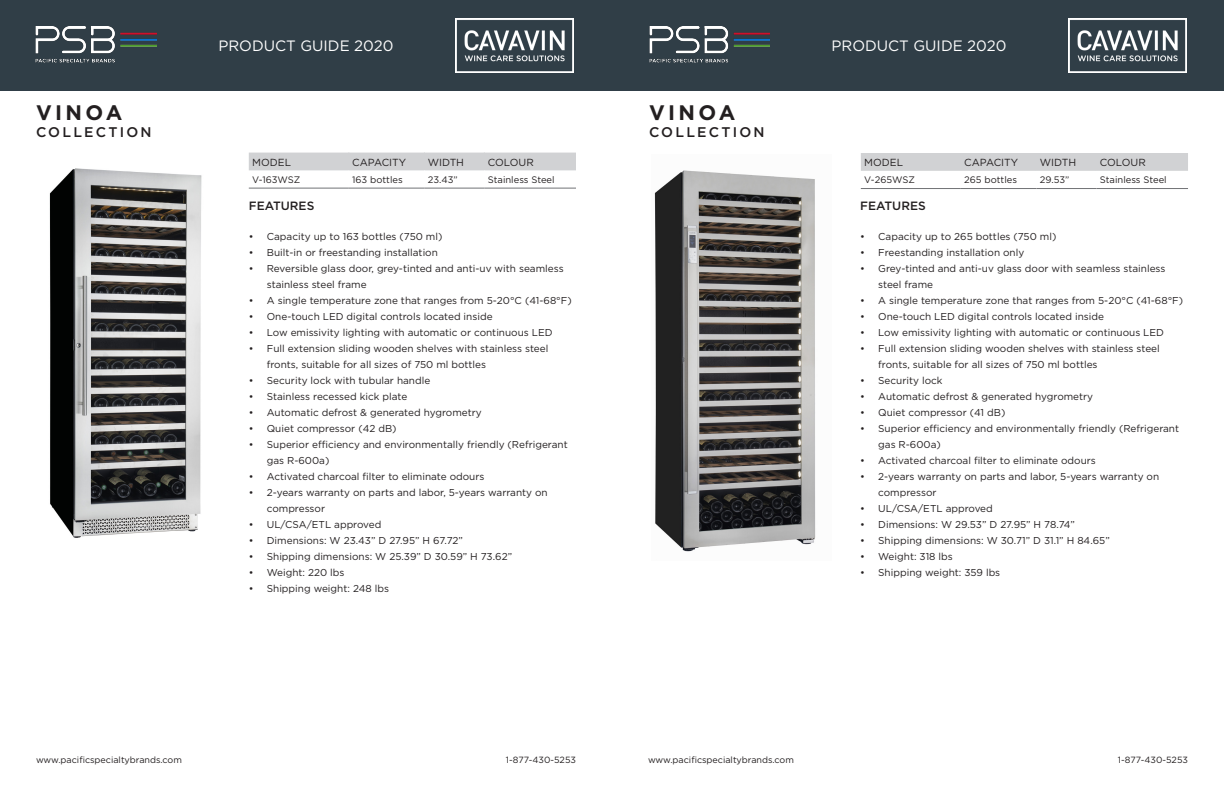
<style>
.page{position:relative;width:1224px;height:792px;background:#fff}
.page>*{position:absolute;margin:0;border:0;box-sizing:border-box;transform-origin:0 0}
.t1{font:700 21px "Gotham";letter-spacing:.16em;color:#231f20}
.t2{font:15px "Gotham";color:#fff}
.t3{font:500 14px "Gotham";letter-spacing:.16em;color:#231f20}
.t4{font:500 12px "Gotham";color:#231f20}
.t5{font:10.3px "Gotham";color:#231f20}
.t6{font:10px/16px "Gotham";color:#231f20}
.t7{font:9.4px "Gotham";color:#231f20}
.t8{font:9px "Gotham";color:#231f20}
</style>
<div class="page">
<div style="left:0;top:0;width:1224px;height:91px;background:#303e47"></div>
<img style="left:36px;top:27px;width:121px;height:36px">
<img style="left:455px;top:18px;width:119px;height:55px">
<svg style="left:249px;top:153px;width:327px;height:35px"></svg>
<hr style="left:249px;top:188px;width:100px;height:1px;background:#717275">
<hr style="left:349px;top:188px;width:75px;height:1px;background:#717275">
<hr style="left:424px;top:188px;width:60px;height:1px;background:#717275">
<hr style="left:484px;top:188px;width:92px;height:1px;background:#717275">
<img style="left:49px;top:168px;width:153px;height:370px">
<img style="left:649px;top:27px;width:121px;height:36px">
<img style="left:1068px;top:18px;width:119px;height:55px">
<img style="left:654px;top:170px;width:162px;height:382px">
<div style="left:861px;top:153px;width:327px;height:18px;background:#d1d2d4"></div>
<hr style="left:861px;top:188px;width:100px;height:1px;background:#717275">
<hr style="left:961px;top:188px;width:75px;height:1px;background:#717275">
<hr style="left:1036px;top:188px;width:60px;height:1px;background:#717275">
<hr style="left:1096px;top:188px;width:92px;height:1px;background:#717275">
<p class="t2" style="left:218px;top:36px;width:177px">PRODUCT GUIDE 2020</p>
<p class="t2" style="left:831px;top:36px;width:177px">PRODUCT GUIDE 2020</p>
<p class="t1" style="left:36px;top:98px;width:88px">VINOA</p>
<p class="t3" style="left:36px;top:122px;width:117px">COLLECTION</p>
<p class="t1" style="left:649px;top:98px;width:88px">VINOA</p>
<p class="t3" style="left:649px;top:122px;width:117px">COLLECTION</p>
<p class="t5" style="left:252px;top:155px;width:40px">MODEL</p>
<p class="t5" style="left:352px;top:155px;width:56px">CAPACITY</p>
<p class="t5" style="left:428px;top:155px;width:38px">WIDTH</p>
<p class="t5" style="left:488px;top:155px;width:47px">COLOUR</p>
<p class="t7" style="left:252px;top:174px;width:50px">V-163WSZ</p>
<p class="t7" style="left:352px;top:174px;width:52px">163 bottles</p>
<p class="t7" style="left:428px;top:174px;width:31px">23.43”</p>
<p class="t7" style="left:488px;top:174px;width:68px">Stainless Steel</p>
<p class="t5" style="left:864px;top:156px;width:40px">MODEL</p>
<p class="t5" style="left:964px;top:156px;width:56px">CAPACITY</p>
<p class="t5" style="left:1040px;top:156px;width:38px">WIDTH</p>
<p class="t5" style="left:1100px;top:156px;width:47px">COLOUR</p>
<p class="t7" style="left:864px;top:174px;width:52px">V-265WSZ</p>
<p class="t7" style="left:964px;top:174px;width:54px">265 bottles</p>
<p class="t7" style="left:1040px;top:174px;width:31px">29.53”</p>
<p class="t7" style="left:1100px;top:174px;width:68px">Stainless Steel</p>
<p class="t4" style="left:249px;top:198px;width:67px">FEATURES</p>
<p class="t6" style="left:249px;top:228px;width:195px">• Capacity up to 163 bottles (750 ml)</p>
<p class="t6" style="left:249px;top:244px;width:191px">• Built-in or freestanding installation</p>
<p class="t6" style="left:267px;top:260px;width:298px;text-indent:-18px">• Reversible glass door, grey-tinted and anti-uv with seamless stainless steel frame</p>
<p class="t6" style="left:249px;top:292px;width:324px">• A single temperature zone that ranges from 5-20°C (41-68°F)</p>
<p class="t6" style="left:249px;top:308px;width:245px">• One-touch LED digital controls located inside</p>
<p class="t6" style="left:249px;top:324px;width:305px">• Low emissivity lighting with automatic or continuous LED</p>
<p class="t6" style="left:267px;top:340px;width:283px;text-indent:-18px">• Full extension sliding wooden shelves with stainless steel fronts, suitable for all sizes of 750 ml bottles</p>
<p class="t6" style="left:249px;top:372px;width:183px">• Security lock with tubular handle</p>
<p class="t6" style="left:249px;top:388px;width:160px">• Stainless recessed kick plate</p>
<p class="t6" style="left:249px;top:404px;width:234px">• Automatic defrost &amp; generated hygrometry</p>
<p class="t6" style="left:249px;top:420px;width:149px">• Quiet compressor (42 dB)</p>
<p class="t6" style="left:267px;top:436px;width:302px;text-indent:-18px">• Superior efficiency and environmentally friendly (Refrigerant gas R-600a)</p>
<p class="t6" style="left:249px;top:468px;width:237px">• Activated charcoal filter to eliminate odours</p>
<p class="t6" style="left:267px;top:484px;width:283px;text-indent:-18px">• 2-years warranty on parts and labor, 5-years warranty on compressor</p>
<p class="t6" style="left:249px;top:516px;width:134px">• UL/CSA/ETL approved</p>
<p class="t6" style="left:249px;top:532px;width:216px">• Dimensions: W 23.43” D 27.95” H 67.72”</p>
<p class="t6" style="left:249px;top:548px;width:265px">• Shipping dimensions: W 25.39” D 30.59” H 73.62”</p>
<p class="t6" style="left:249px;top:564px;width:97px">• Weight: 220 lbs</p>
<p class="t6" style="left:249px;top:580px;width:142px">• Shipping weight: 248 lbs</p>
<p class="t4" style="left:860px;top:198px;width:67px">FEATURES</p>
<p class="t6" style="left:860px;top:228px;width:198px">• Capacity up to 265 bottles (750 ml)</p>
<p class="t6" style="left:860px;top:244px;width:166px">• Freestanding installation only</p>
<p class="t6" style="left:878px;top:260px;width:289px;text-indent:-18px">• Grey-tinted and anti-uv glass door with seamless stainless steel frame</p>
<p class="t6" style="left:860px;top:292px;width:324px">• A single temperature zone that ranges from 5-20°C (41-68°F)</p>
<p class="t6" style="left:860px;top:308px;width:245px">• One-touch LED digital controls located inside</p>
<p class="t6" style="left:860px;top:324px;width:305px">• Low emissivity lighting with automatic or continuous LED</p>
<p class="t6" style="left:878px;top:340px;width:283px;text-indent:-18px">• Full extension sliding wooden shelves with stainless steel fronts, suitable for all sizes of 750 ml bottles</p>
<p class="t6" style="left:860px;top:372px;width:84px">• Security lock</p>
<p class="t6" style="left:860px;top:388px;width:234px">• Automatic defrost &amp; generated hygrometry</p>
<p class="t6" style="left:860px;top:404px;width:147px">• Quiet compressor (41 dB)</p>
<p class="t6" style="left:878px;top:420px;width:302px;text-indent:-18px">• Superior efficiency and environmentally friendly (Refrigerant gas R-600a)</p>
<p class="t6" style="left:860px;top:452px;width:237px">• Activated charcoal filter to eliminate odours</p>
<p class="t6" style="left:878px;top:468px;width:283px;text-indent:-18px">• 2-years warranty on parts and labor, 5-years warranty on compressor</p>
<p class="t6" style="left:860px;top:500px;width:134px">• UL/CSA/ETL approved</p>
<p class="t6" style="left:860px;top:516px;width:216px">• Dimensions: W 29.53” D 27.95” H 78.74”</p>
<p class="t6" style="left:860px;top:532px;width:251px">• Shipping dimensions: W 30.71” D 31.1” H 84.65”</p>
<p class="t6" style="left:860px;top:548px;width:94px">• Weight: 318 lbs</p>
<p class="t6" style="left:860px;top:564px;width:142px">• Shipping weight: 359 lbs</p>
<p class="t8" style="left:36px;top:754px;width:147px">www.pacificspecialtybrands.com</p>
<p class="t8" style="left:506px;top:754px;width:72px">1-877-430-5253</p>
<p class="t8" style="left:648px;top:754px;width:147px">www.pacificspecialtybrands.com</p>
<p class="t8" style="left:1118px;top:754px;width:72px">1-877-430-5253</p>
</div>
